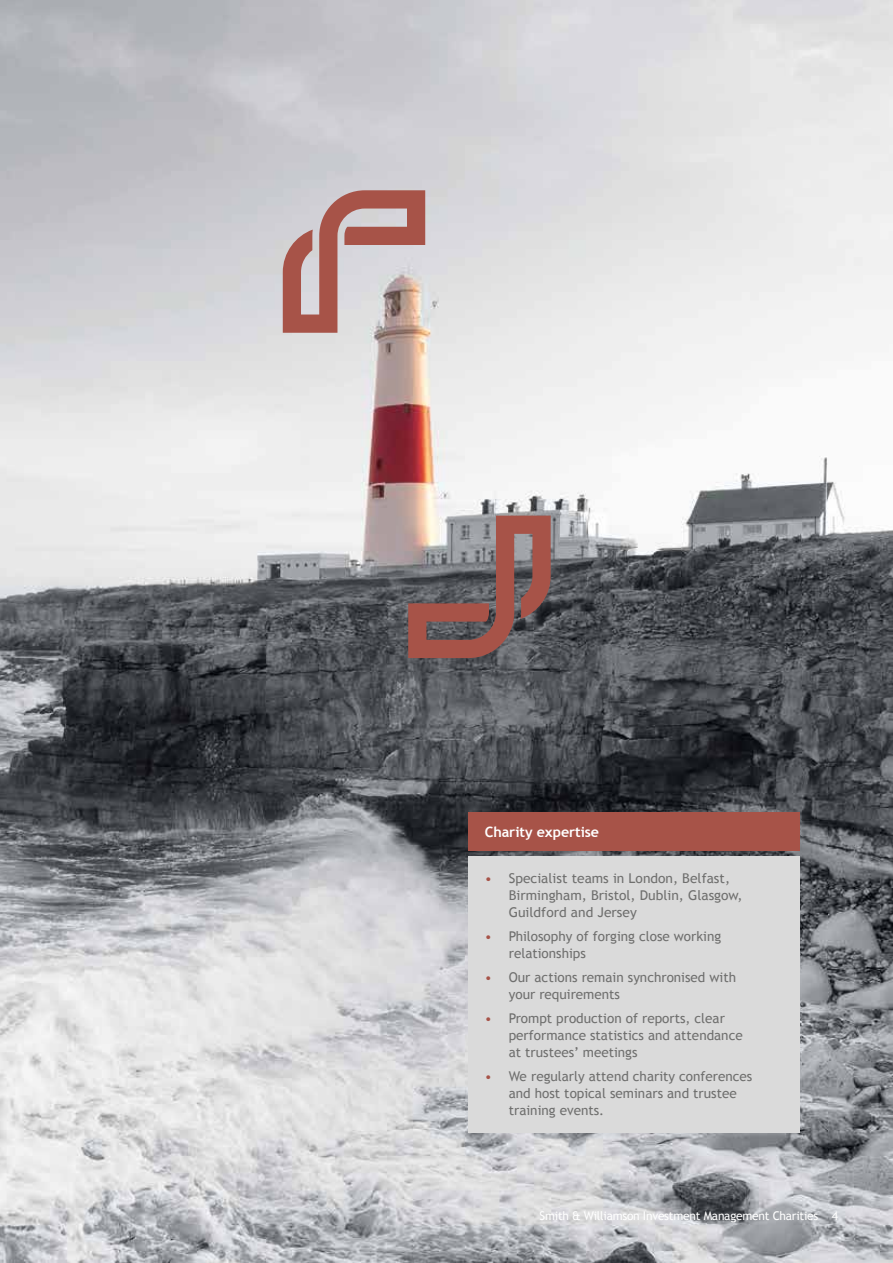
<style>
.page{position:relative;width:893px;height:1263px;background:#fff}
.page>*{position:absolute;margin:0;border:0;box-sizing:border-box;transform-origin:0 0}
.t1{font:700 14.25px "Trebuchet MS";letter-spacing:-.005em;color:#fff}
.t2{font:13.5px/17.2px "Trebuchet MS";color:#6f6f6e}
.t3{font:12px "Trebuchet MS";letter-spacing:-.02em;color:#fff}
.s1{color:#a75348}
</style>
<div class="page">
<img style="left:0;top:0;width:893px;height:1263px">
<div style="left:468px;top:812px;width:331px;height:39px;background:#a75348"></div>
<div style="left:468px;top:856px;width:331px;height:276px;background:#dadada"></div>
<svg style="left:283px;top:190px;width:142px;height:143px;background:#c19d9a"></svg>
<svg style="left:408px;top:516px;width:143px;height:142px;background:#896967"></svg>
<p class="t1" style="left:485px;top:823px;width:116px">Charity expertise</p>
<p class="t2" style="left:509px;top:870px;width:235px;text-indent:-24px"><span class="s1">•</span> Specialist teams in London, Belfast,<br>Birmingham, Bristol, Dublin, Glasgow,<br>Guildford and Jersey</p>
<p class="t2" style="left:509px;top:928px;width:214px;text-indent:-24px"><span class="s1">•</span> Philosophy of forging close working relationships</p>
<p class="t2" style="left:509px;top:969px;width:229px;text-indent:-24px"><span class="s1">•</span> Our actions remain synchronised with your requirements</p>
<p class="t2" style="left:509px;top:1009px;width:235px;text-indent:-24px"><span class="s1">•</span> Prompt production of reports, clear performance statistics and attendance at trustees’ meetings</p>
<p class="t2" style="left:509px;top:1068px;width:245px;text-indent:-24px"><span class="s1">•</span> We regularly attend charity conferences and host topical seminars and trustee training events.</p>
<p class="t3" style="left:540px;top:1208px;width:300px">Smith &amp; Williamson Investment Management Charities 4</p>
</div>
